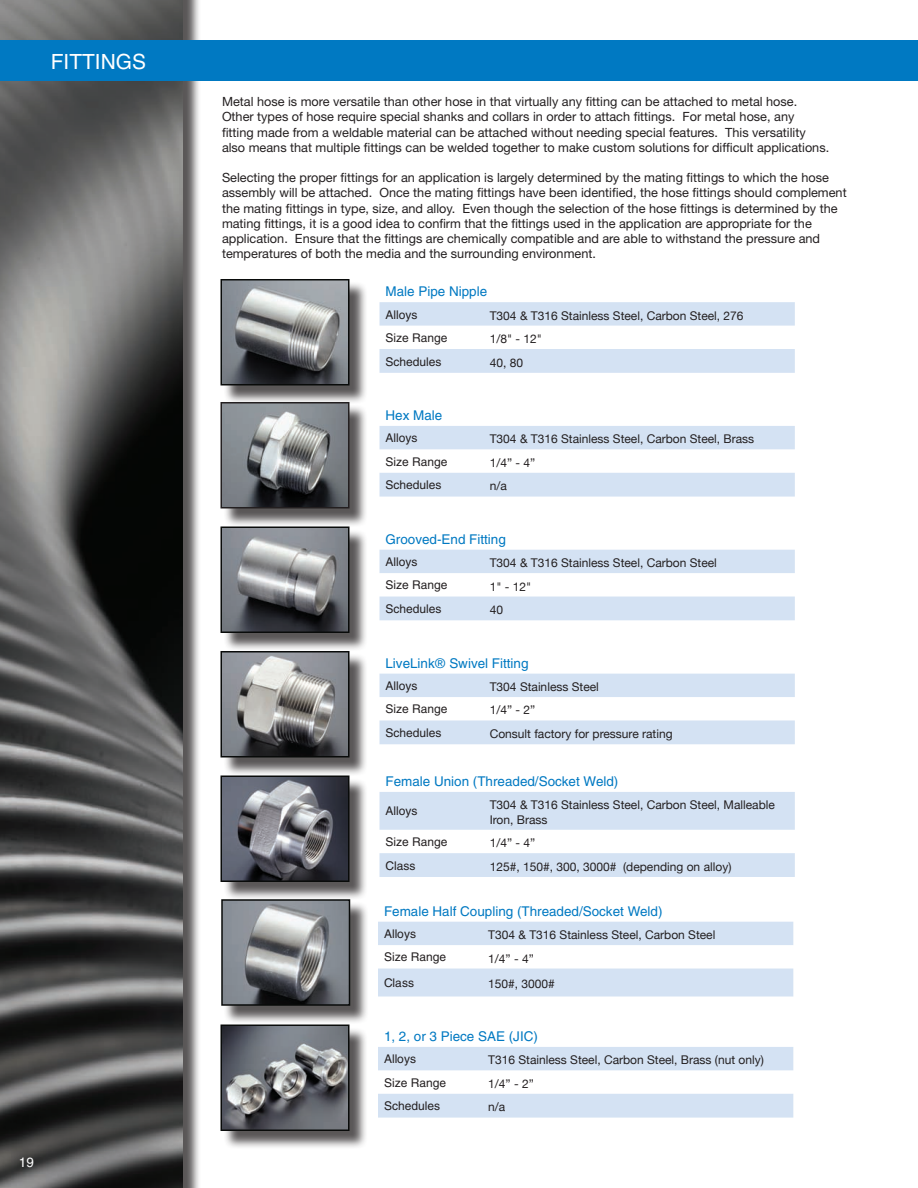
<style>
.page{position:relative;width:918px;height:1188px;background:#fff}
.page>*{position:absolute;margin:0;border:0;box-sizing:border-box;transform-origin:0 0}
.t1{font:20.85px "Helvetica";color:#fff}
.t2{font:13.5px "Helvetica";color:#0079c2}
.t3{font:13.5px "Helvetica";color:#fff}
.t4{font:12.75px/15.3px "Helvetica Neue";color:#231f20}
.t5{font:12px/14.4px "Helvetica Neue";color:#231f20}
.t6{font:12px "Helvetica";color:#231f20}
.s1{font-family:"Helvetica Neue"}
</style>
<div class="page">
<div style="left:0;top:0;width:202px;height:1188px;background:#231f20;opacity:.75"></div>
<img style="left:0;top:0;width:183px;height:1188px">
<div style="left:0;top:40px;width:918px;height:41px;background:#0079c2"></div>
<div style="left:223px;top:281px;width:145px;height:123px;background:#231f20;opacity:.75"></div>
<img style="left:223px;top:281px;width:124px;height:102px">
<div style="left:221px;top:279px;width:128px;height:106px;border:1px solid #090b0a"></div>
<div style="left:223px;top:404px;width:145px;height:123px;background:#231f20;opacity:.75"></div>
<img style="left:223px;top:404px;width:124px;height:102px">
<div style="left:221px;top:402px;width:128px;height:106px;border:1px solid #231f20"></div>
<div style="left:223px;top:529px;width:145px;height:123px;background:#231f20;opacity:.75"></div>
<img style="left:223px;top:528px;width:124px;height:103px">
<div style="left:221px;top:526px;width:128px;height:107px;border:1px solid #090b0a"></div>
<div style="left:223px;top:653px;width:145px;height:123px;background:#231f20;opacity:.75"></div>
<img style="left:223px;top:653px;width:124px;height:102px">
<div style="left:221px;top:651px;width:128px;height:106px;border:1px solid #090b0a"></div>
<div style="left:223px;top:778px;width:145px;height:123px;background:#231f20;opacity:.75"></div>
<img style="left:223px;top:777px;width:124px;height:103px">
<div style="left:221px;top:775px;width:128px;height:107px;border:1px solid #090b0a"></div>
<div style="left:224px;top:902px;width:145px;height:123px;background:#231f20;opacity:.75"></div>
<img style="left:223px;top:901px;width:125px;height:103px">
<div style="left:221px;top:899px;width:129px;height:107px;border:1px solid #090b0a"></div>
<div style="left:223px;top:1027px;width:145px;height:123px;background:#231f20;opacity:.75"></div>
<img style="left:223px;top:1027px;width:124px;height:102px">
<div style="left:221px;top:1025px;width:128px;height:106px;border:1px solid #090b0a"></div>
<svg style="left:380px;top:302px;width:415px;height:71px"></svg>
<svg style="left:380px;top:426px;width:415px;height:71px"></svg>
<svg style="left:380px;top:550px;width:415px;height:70px"></svg>
<svg style="left:380px;top:674px;width:415px;height:70px"></svg>
<svg style="left:380px;top:792px;width:415px;height:85px"></svg>
<svg style="left:378px;top:922px;width:415px;height:75px"></svg>
<svg style="left:378px;top:1047px;width:415px;height:71px"></svg>
<h1 class="t1" style="left:51px;top:50px;width:97px">Fittings</h1>
<p class="t3" style="left:19px;top:1154px;width:16px">19</p>
<p class="t4" style="left:222px;top:94px;width:609px">Metal hose is more versatile than other hose in that virtually any fitting can be attached to metal hose.<br>Other types of hose require special shanks and collars in order to attach fittings. For metal hose, any fitting made from a weldable material can be attached without needing special features. This versatility also means that multiple fittings can be welded together to make custom solutions for difficult applications.</p>
<p class="t4" style="left:222px;top:170px;width:626px">Selecting the proper fittings for an application is largely determined by the mating fittings to which the hose assembly will be attached. Once the mating fittings have been identified, the hose fittings should complement the mating fittings in type, size, and alloy. Even though the selection of the hose fittings is determined by the mating fittings, it is a good idea to confirm that the fittings used in the application are appropriate for the application. Ensure that the fittings are chemically compatible and are able to withstand the pressure and temperatures of both the media and the surrounding environment.</p>
<p class="t2" style="left:386px;top:284px;width:103px">Male Pipe Nipple</p>
<p class="t6" style="left:386px;top:307px;width:34px">Alloys</p>
<p class="t5" style="left:490px;top:309px;width:255px">T304 &amp; T316 Stainless Steel, Carbon Steel, 276</p>
<p class="t6" style="left:386px;top:331px;width:64px">Size Range</p>
<p class="t5" style="left:490px;top:332px;width:54px">1/8" - 12"</p>
<p class="t6" style="left:386px;top:354px;width:58px">Schedules</p>
<p class="t5" style="left:490px;top:356px;width:35px">40, 80</p>
<p class="t2" style="left:386px;top:407px;width:58px">Hex Male</p>
<p class="t6" style="left:386px;top:431px;width:34px">Alloys</p>
<p class="t5" style="left:490px;top:433px;width:266px">T304 &amp; T316 Stainless Steel, Carbon Steel, Brass</p>
<p class="t6" style="left:386px;top:455px;width:64px">Size Range</p>
<p class="t5" style="left:490px;top:456px;width:47px">1/4” - 4”</p>
<p class="t6" style="left:386px;top:478px;width:58px">Schedules</p>
<p class="t5" style="left:490px;top:480px;width:19px">n/a</p>
<p class="t2" style="left:386px;top:531px;width:122px">Grooved-End Fitting</p>
<p class="t6" style="left:386px;top:555px;width:34px">Alloys</p>
<p class="t5" style="left:490px;top:556px;width:229px">T304 &amp; T316 Stainless Steel, Carbon Steel</p>
<p class="t6" style="left:386px;top:578px;width:64px">Size Range</p>
<p class="t5" style="left:490px;top:580px;width:43px">1" - 12"</p>
<p class="t6" style="left:386px;top:602px;width:58px">Schedules</p>
<p class="t5" style="left:490px;top:603px;width:15px">40</p>
<p class="t2" style="left:386px;top:655px;width:145px">LiveLink<span class="s1">®</span> Swivel Fitting</p>
<p class="t6" style="left:386px;top:679px;width:34px">Alloys</p>
<p class="t5" style="left:490px;top:680px;width:111px">T304 Stainless Steel</p>
<p class="t6" style="left:386px;top:702px;width:64px">Size Range</p>
<p class="t5" style="left:490px;top:704px;width:47px">1/4” - 2”</p>
<p class="t6" style="left:386px;top:726px;width:58px">Schedules</p>
<p class="t5" style="left:490px;top:727px;width:184px">Consult factory for pressure rating</p>
<p class="t2" style="left:386px;top:773px;width:234px">Female U nion (Threaded/Socket Weld)</p>
<p class="t6" style="left:386px;top:804px;width:34px">Alloys</p>
<p class="t5" style="left:490px;top:799px;width:287px">T304 &amp; T316 Stainless Steel, Carbon Steel, Malleable<br>Iron, Brass</p>
<p class="t6" style="left:386px;top:835px;width:64px">Size Range</p>
<p class="t5" style="left:490px;top:836px;width:47px">1/4” - 4”</p>
<p class="t6" style="left:386px;top:859px;width:31px">Class</p>
<p class="t5" style="left:490px;top:860px;width:243px">125#, 150#, 300, 3000# (depending on alloy)</p>
<p class="t2" style="left:384px;top:903px;width:280px">Female Half Coupling (Threaded/Socket Weld)</p>
<p class="t6" style="left:384px;top:927px;width:34px">Alloys</p>
<p class="t5" style="left:488px;top:928px;width:229px">T304 &amp; T316 Stainless Steel, Carbon Steel</p>
<p class="t6" style="left:384px;top:950px;width:64px">Size Range</p>
<p class="t5" style="left:488px;top:952px;width:47px">1/4” - 4”</p>
<p class="t6" style="left:384px;top:976px;width:31px">Class</p>
<p class="t5" style="left:488px;top:977px;width:68px">150#, 3000#</p>
<p class="t2" style="left:384px;top:1028px;width:104px">1, 2, or 3 Piece SAE</p>
<p class="t2" style="left:509px;top:1028px;width:31px">(JIC)</p>
<p class="t6" style="left:384px;top:1052px;width:34px">Alloys</p>
<p class="t5" style="left:488px;top:1054px;width:277px">T316 Stainless Steel, Carbon Steel, Brass (nut only)</p>
<p class="t6" style="left:384px;top:1076px;width:64px">Size Range</p>
<p class="t5" style="left:488px;top:1077px;width:47px">1/4” - 2”</p>
<p class="t6" style="left:384px;top:1099px;width:58px">Schedules</p>
<p class="t5" style="left:488px;top:1101px;width:19px">n/a</p>
</div>
